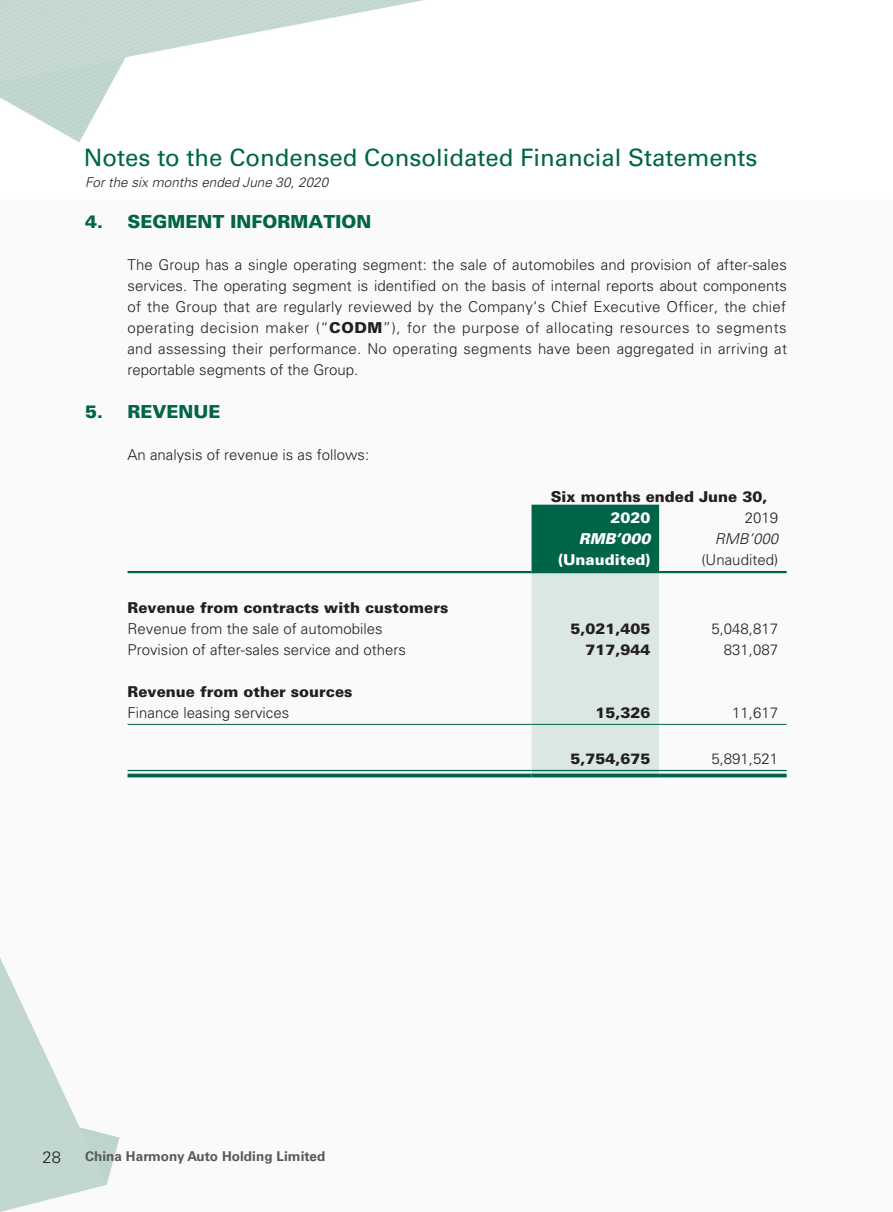
<style>
.page{position:relative;width:893px;height:1212px;background:#fff}
.page>*{position:absolute;margin:0;border:0;box-sizing:border-box;transform-origin:0 0}
.t1{font:24px "Univers LT Std";color:#006548}
._01_H1{font:900 18px "Univers LT Std";color:#006548}
.t2{font:300 16.5px "Univers LT Std";color:#231f20}
._00_txt{font:300 15px/21px "Univers LT Std";color:#231f20;text-align:justify}
._50_Table_txt{font:300 15px "Univers LT Std";color:#231f20}
._50_Table_txt-2{font:900 15px "Univers LT Std";color:#231f20}
._50_Table_txt-3{font:900 15px "Univers LT Std";color:#fff}
._50_Table_txt-4{font:italic 900 15px "Univers LT Std";color:#fff}
._50_Table_txt-5{font:italic 300 15px "Univers LT Std";color:#231f20}
.t3{font:italic 300 13.5px "Univers LT Std";color:#231f20}
.t4{font:700 13.5px "Univers LT Std";letter-spacing:.005em;color:#57585a}
.s1{font-weight:900}
</style>
<div class="page">
<img style="left:0;top:0;width:787px;height:1212px">
<svg style="left:531px;top:505px;width:128px;height:269px;background:#a6c7bd"></svg>
<hr style="left:128px;top:571px;width:403px;height:2px;background:#006548">
<hr style="left:531px;top:571px;width:128px;height:2px;background:#006548">
<hr style="left:659px;top:571px;width:128px;height:2px;background:#006548">
<hr style="left:128px;top:724px;width:403px;height:1px;background:#006548">
<hr style="left:531px;top:724px;width:128px;height:1px;background:#006548">
<hr style="left:659px;top:724px;width:128px;height:1px;background:#006548">
<hr style="left:128px;top:770px;width:403px;height:1px;background:#006548">
<hr style="left:128px;top:774px;width:403px;height:3px;background:#006548">
<hr style="left:531px;top:770px;width:128px;height:1px;background:#006548">
<hr style="left:531px;top:774px;width:128px;height:3px;background:#006548">
<hr style="left:659px;top:770px;width:128px;height:1px;background:#006548">
<hr style="left:659px;top:774px;width:128px;height:3px;background:#006548">
<h1 class="t1" style="left:84px;top:143px;width:675px">Notes to the Condensed Consolidated Financial Statements</h1>
<p class="t3" style="left:85px;top:174px;width:245px">For the six months ended June 30, 2020</p>
<p class="_01_H1" style="left:85px;top:210px;width:288px">4. SEGMENT INFORMATION</p>
<p class="_00_txt" style="left:128px;top:254px;width:661px">The Group has a single operating segment: the sale of automobiles and provision of after-sales services. The operating segment is identified on the basis of internal reports about components of the Group that are regularly reviewed by the Company‘s Chief Executive Officer, the chief operating decision maker (“<span class="s1">CODM</span>”), for the purpose of allocating resources to segments and assessing their performance. No operating segments have been aggregated in arriving at reportable segments of the Group.</p>
<p class="_01_H1" style="left:85px;top:400px;width:137px">5. REVENUE</p>
<p class="_00_txt" style="left:128px;top:444px;width:243px">An analysis of revenue is as follows:</p>
<p class="_50_Table_txt-2" style="left:551px;top:487px;width:218px">Six months ended June 30,</p>
<p class="_50_Table_txt-3" style="left:611px;top:508px;width:42px">2020</p>
<p class="_50_Table_txt" style="left:745px;top:509px;width:35px">2019</p>
<p class="_50_Table_txt-4" style="left:579px;top:529px;width:73px">RMB’000</p>
<p class="_50_Table_txt-5" style="left:715px;top:530px;width:65px">RMB’000</p>
<p class="_50_Table_txt-3" style="left:558px;top:550px;width:94px">(Unaudited)</p>
<p class="_50_Table_txt" style="left:701px;top:551px;width:78px">(Unaudited)</p>
<p class="_50_Table_txt-2" style="left:128px;top:598px;width:322px">Revenue from contracts with customers</p>
<p class="_50_Table_txt" style="left:128px;top:619px;width:257px">Revenue from the sale of automobiles</p>
<p class="_50_Table_txt-2" style="left:571px;top:619px;width:82px">5,021,405</p>
<p class="_50_Table_txt" style="left:711px;top:619px;width:68px">5,048,817</p>
<p class="_50_Table_txt" style="left:128px;top:640px;width:280px">Provision of after-sales service and others</p>
<p class="_50_Table_txt-2" style="left:586px;top:640px;width:67px">717,944</p>
<p class="_50_Table_txt" style="left:724px;top:640px;width:56px">831,087</p>
<p class="_50_Table_txt-2" style="left:128px;top:682px;width:226px">Revenue from other sources</p>
<p class="_50_Table_txt" style="left:128px;top:703px;width:163px">Finance leasing services</p>
<p class="_50_Table_txt-2" style="left:596px;top:703px;width:57px">15,326</p>
<p class="_50_Table_txt" style="left:732px;top:703px;width:47px">11,617</p>
<p class="_50_Table_txt-2" style="left:571px;top:749px;width:82px">5,754,675</p>
<p class="_50_Table_txt" style="left:711px;top:750px;width:68px">5,891,521</p>
<p class="t2" style="left:43px;top:1147px;width:20px">28</p>
<p class="t4" style="left:85px;top:1148px;width:242px">China Harmony Auto Holding Limited</p>
</div>
